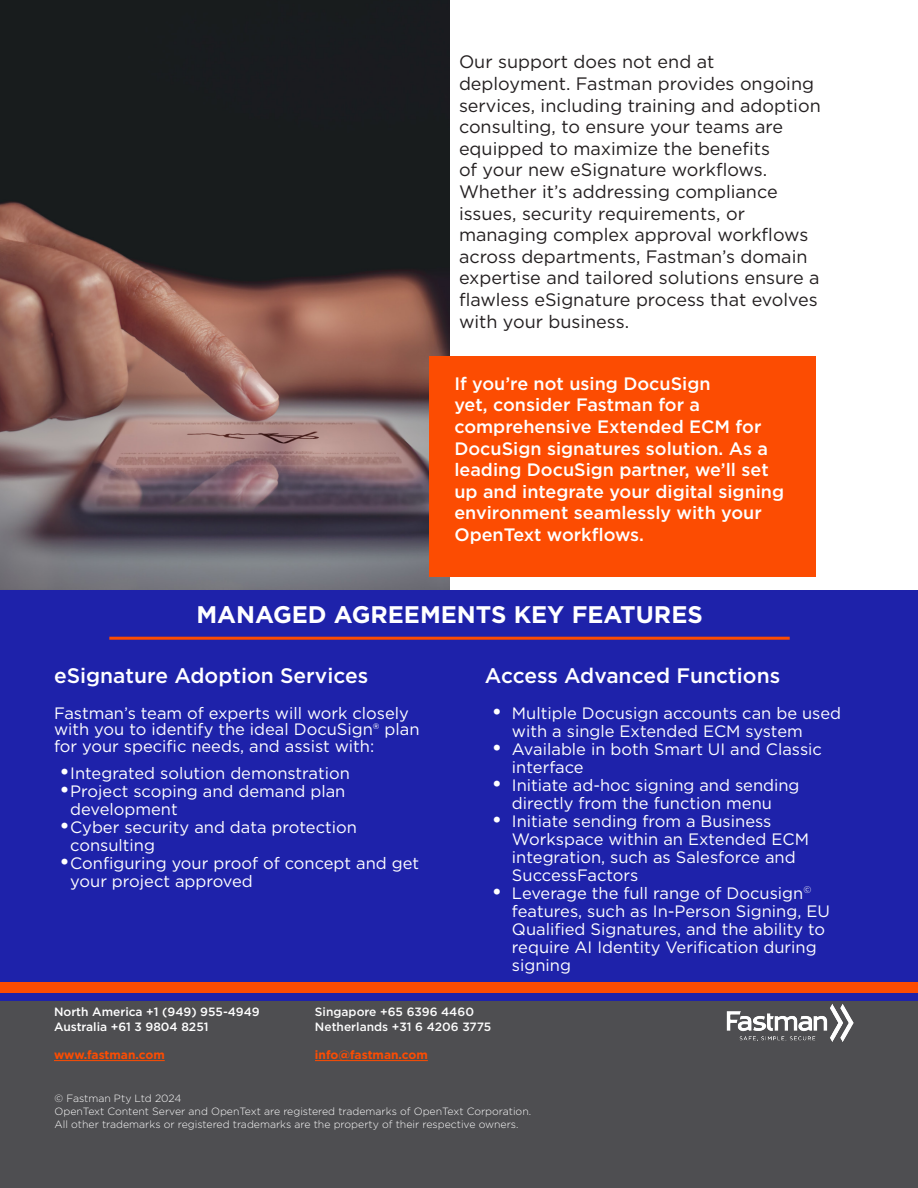
<style>
.page{position:relative;width:918px;height:1188px;background:#fff}
.page>*{position:absolute;margin:0;border:0;box-sizing:border-box;transform-origin:0 0}
.t1{font:700 24px "Gotham";color:#fff}
.t2{font:500 21px "Gotham";color:#fff}
.t3{font:18px/21.6px "Gotham";color:#231f20}
.t4{font:500 18px/21.6px "Gotham";color:#fff}
.t5{font:16.5px/18px "Gotham";color:#fff}
.t6{font:500 12px "Gotham";color:#fff}
.t7{font:500 12px "Gotham";color:#fcfcfc}
.t8{font:700 12px "Gotham";color:#fc4c02}
.t9{font:300 10.5px "Gotham";color:#fcfcfc}
.s1{font-weight:500;font-size:21px}
</style>
<div class="page">
<div style="left:0;top:993px;width:918px;height:195px;background:#4e4e51"></div>
<img style="left:0;top:0;width:449px;height:590px">
<div style="left:0;top:590px;width:918px;height:410px;background:#1e22aa"></div>
<div style="left:429px;top:356px;width:386px;height:220px;background:#fc4c02"></div>
<div style="left:0;top:983px;width:918px;height:10px;background:#fc4c02"></div>
<img style="left:713px;top:1000px;width:151px;height:42px">
<hr style="left:54px;top:1060px;width:111px;height:1px;background:#fc4c02">
<hr style="left:315px;top:1060px;width:113px;height:1px;background:#fc4c02">
<hr style="left:109px;top:637px;width:681px;height:3px;background:#fc4c02">
<p class="t3" style="left:459px;top:51px;width:363px">Our support does not end at deployment. Fastman provides ongoing services, including training and adoption consulting, to ensure your teams are equipped to maximize the benefits<br>of your new eSignature workflows.<br>Whether it’s addressing compliance issues, security requirements, or managing complex approval workflows across departments, Fastman’s domain expertise and tailored solutions ensure a flawless eSignature process that evolves with your business.</p>
<p class="t4" style="left:454px;top:372px;width:331px">If you’re not using DocuSign<br>yet, consider Fastman for a comprehensive Extended ECM for<br>DocuSign signatures solution. As a leading DocuSign partner, we’ll set up and integrate your digital signing environment seamlessly with your<br>OpenText workflows.</p>
<p class="t1" style="left:196px;top:598px;width:508px">MANAGED AGREEMENTS KEY FEATURES</p>
<p class="t2" style="left:54px;top:661px;width:316px">eSignature Adoption Services</p>
<p class="t5" style="left:54px;top:704px;width:367px;line-height:16.5px">Fastman’s team of experts will work closely with you to identify the ideal DocuSign® plan for your specific needs, and assist with:</p>
<p class="t5" style="left:59px;top:764px;width:292px"><span class="s1">•</span>Integrated solution demonstration</p>
<p class="t5" style="left:70px;top:782px;width:277px;text-indent:-11px"><span class="s1">•</span>Project scoping and demand plan development</p>
<p class="t5" style="left:70px;top:818px;width:288px;text-indent:-11px"><span class="s1">•</span>Cyber security and data protection consulting</p>
<p class="t5" style="left:70px;top:854px;width:350px;text-indent:-11px"><span class="s1">•</span>Configuring your proof of concept and get your project approved</p>
<p class="t2" style="left:485px;top:661px;width:297px">Access Advanced Functions</p>
<p class="t5" style="left:512px;top:703px;width:331px;text-indent:-20px"><span class="s1">•</span> Multiple Docusign accounts can be used with a single Extended ECM system</p>
<p class="t5" style="left:512px;top:739px;width:312px;text-indent:-20px"><span class="s1">•</span> Available in both Smart UI and Classic interface</p>
<p class="t5" style="left:492px;top:775px;width:309px;text-align:center"><span class="s1">•</span> Initiate ad-hoc signing and sending directly from the function menu</p>
<p class="t5" style="left:512px;top:811px;width:299px;text-indent:-20px"><span class="s1">•</span> Initiate sending from a Business<br>Workspace within an Extended ECM integration, such as Salesforce and<br>SuccessFactors</p>
<p class="t5" style="left:512px;top:883px;width:320px;text-indent:-20px"><span class="s1">•</span> Leverage the full range of Docusign<sup>© </sup>features, such as In-Person Signing, EU Qualified Signatures, and the ability to require AI Identity Verification during signing</p>
<p class="t6" style="left:54px;top:1004px;width:207px">North America +1 (949) 955-4949</p>
<p class="t6" style="left:54px;top:1018px;width:156px">Australia +61 3 9804 8251</p>
<p class="t8" style="left:54px;top:1047px;width:112px">www.fastman.com</p>
<p class="t7" style="left:315px;top:1004px;width:161px">Singapore +65 6396 4460</p>
<p class="t7" style="left:315px;top:1018px;width:178px">Netherlands +31 6 4206 3775</p>
<p class="t8" style="left:315px;top:1047px;width:114px">info@fastman.com</p>
<p class="t9" style="left:55px;top:1092px;width:128px">© Fastman Pty Ltd 2024</p>
<p class="t9" style="left:55px;top:1105px;width:478px">OpenText Content Server and OpenText are registered trademarks of OpenText Corporation.</p>
<p class="t9" style="left:55px;top:1117px;width:466px">All other trademarks or registered trademarks are the property of their respective owners.</p>
</div>
